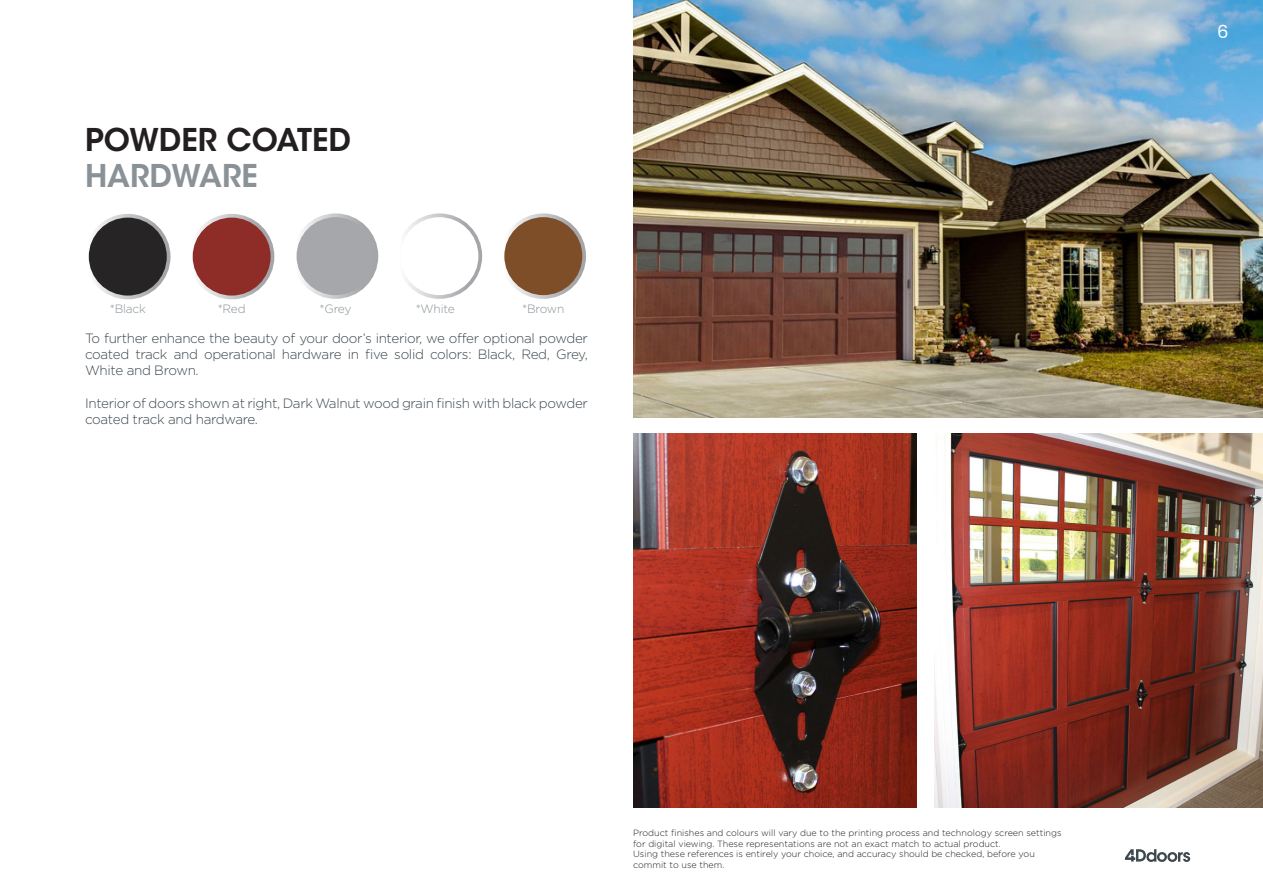
<style>
.page{position:relative;width:1263px;height:893px;background:#fff}
.page>*{position:absolute;margin:0;border:0;box-sizing:border-box;transform-origin:0 0}
.t1{font:600 31.2px "ITC Avant Garde Std";color:#231f20}
.t2{font:600 31.2px "ITC Avant Garde Std";color:#8a9297}
.t3{font:18px "Poppins";color:#fff}
.t4{font:300 13.5px/16.2px "Gotham Pro";letter-spacing:-.025em;color:#3c474e;text-align:justify}
.t5{font:300 12px "Gotham Pro";letter-spacing:-.02em;color:#8a9297}
.t6{font:300 9px/10.8px "Gotham Pro";color:#231f20}
</style>
<div class="page">
<img style="left:633px;top:0;width:630px;height:418px">
<div style="left:87px;top:216px;width:82px;height:81px;background:#262425;border-radius:50%"></div>
<div style="left:85px;top:214px;width:85px;height:85px;border:4px solid #fff;border-radius:50%"></div>
<div style="left:191px;top:216px;width:81px;height:81px;background:#8e2d27;border-radius:50%"></div>
<div style="left:189px;top:214px;width:85px;height:85px;border:4px solid #fff;border-radius:50%"></div>
<div style="left:295px;top:215px;width:81px;height:82px;background:#a6a7ab;border-radius:50%"></div>
<div style="left:293px;top:213px;width:85px;height:86px;border:4px solid #fff;border-radius:50%"></div>
<img style="left:633px;top:433px;width:283px;height:375px">
<div style="left:397px;top:213px;width:85px;height:86px;border:4px solid #fff;border-radius:50%"></div>
<img style="left:934px;top:433px;width:329px;height:375px">
<div style="left:502px;top:215px;width:82px;height:82px;background:#7e4e28;border-radius:50%"></div>
<div style="left:501px;top:213px;width:85px;height:86px;border:4px solid #fff;border-radius:50%"></div>
<svg style="left:1125px;top:849px;width:65px;height:13px"></svg>
<p class="t1" style="left:85px;top:119px;width:268px">POWDER COATED</p>
<p class="t2" style="left:85px;top:156px;width:174px">HARDWARE</p>
<p class="t5" style="left:110px;top:302px;width:38px">*Black</p>
<p class="t5" style="left:218px;top:302px;width:29px">*Red</p>
<p class="t5" style="left:320px;top:302px;width:33px">*Grey</p>
<p class="t5" style="left:416px;top:302px;width:41px">*White</p>
<p class="t5" style="left:522px;top:302px;width:44px">*Brown</p>
<p class="t4" style="left:85px;top:330px;width:504px">To further enhance the beauty of your door’s interior, we offer optional powder coated track and operational hardware in five solid colors: Black, Red, Grey, White and Brown.</p>
<p class="t4" style="left:85px;top:395px;width:504px">Interior of doors shown at right, Dark Walnut wood grain finish with black powder coated track and hardware.</p>
<p class="t3" style="left:1217px;top:21px;width:13px">6</p>
<p class="t6" style="left:633px;top:827px;width:430px">Product finishes and colours will vary due to the printing process and technology screen settings for digital viewing. These representations are not an exact match to actual product.</p>
<p class="t6" style="left:633px;top:849px;width:403px">Using these references is entirely your choice, and accuracy should be checked, before you commit to use them.</p>
</div>
